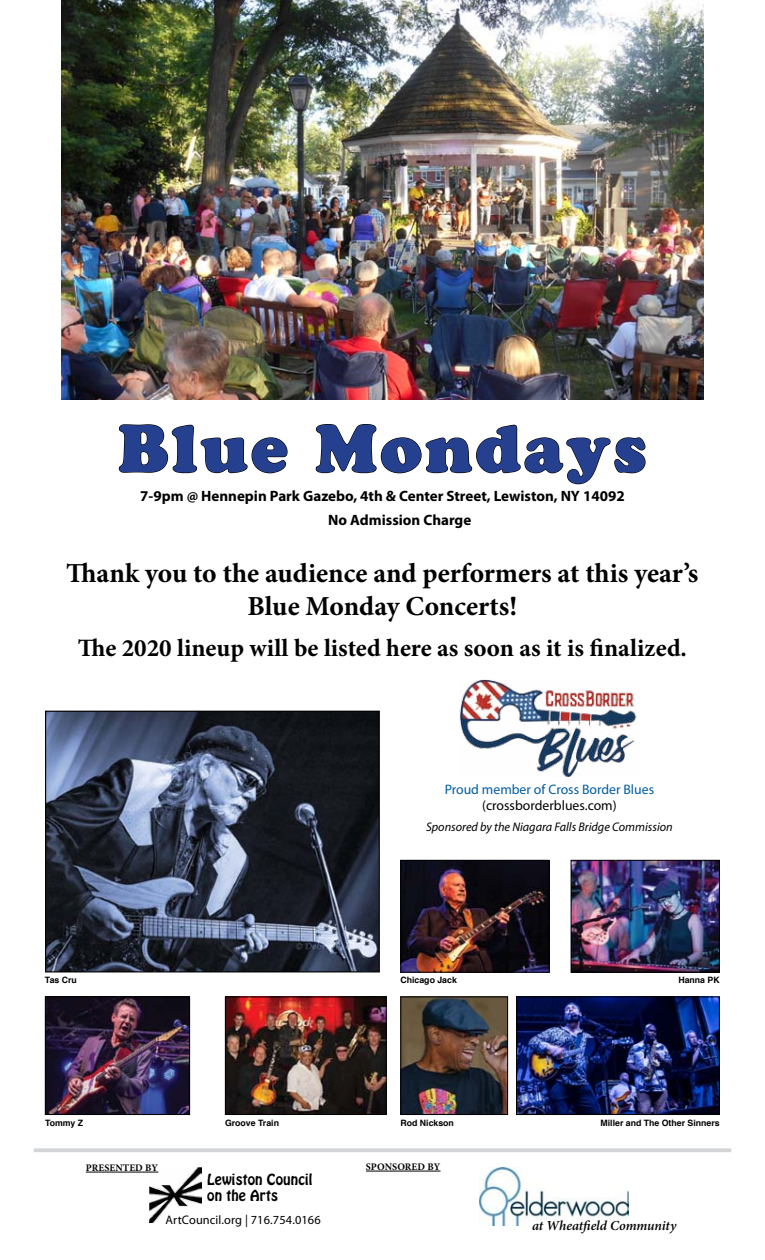
<style>
.page{position:relative;width:765px;height:1260px;background:#fff}
.page>*{position:absolute;margin:0;border:0;box-sizing:border-box;transform-origin:0 0}
.t1{font:66.25px "Cooper Black Std";letter-spacing:.05em;color:#25408f}
.t2{font:700 27.5px/33px "Minion Pro";color:#000;text-align:center}
.t3{font:700 25px "Minion Pro";color:#000}
.t4{font:700 15px/23.6px "Myriad Pro";color:#000}
.t5{font:13.75px "Myriad Pro";color:#005ca2}
.t6{font:13.75px "Myriad Pro";color:#000}
.t7{font:italic 600 13.75px "Minion Pro";letter-spacing:-.005em;color:#000}
.t8{font:13.5px/16.2px "Hobo Std";letter-spacing:.01em;color:#000}
.t9{font:italic 12.5px "Myriad Pro";color:#000}
.t10{font:12.38px "Myriad Pro";letter-spacing:.01em;color:#000}
.t11{font:700 10px "Minion Pro";letter-spacing:.01em;color:#000}
.t12{font:700 8.75px "Helvetica";color:#000}
</style>
<div class="page">
<svg style="left:118px;top:424px;width:170px;height:50px"></svg>
<svg style="left:315px;top:424px;width:331px;height:61px"></svg>
<svg style="left:34px;top:1148px;width:697px;height:4px;background:#d7d9da"></svg>
<hr style="left:366px;top:1171px;width:75px;height:1px;background:#000">
<hr style="left:86px;top:1172px;width:72px;height:1px;background:#000">
<img style="left:149px;top:1168px;width:53px;height:55px">
<img style="left:62px;top:0;width:641px;height:400px">
<img style="left:480px;top:1168px;width:149px;height:58px">
<img style="left:47px;top:999px;width:141px;height:114px">
<div style="left:45px;top:997px;width:145px;height:118px;border:1px solid #000"></div>
<img style="left:47px;top:713px;width:331px;height:257px">
<div style="left:45px;top:711px;width:335px;height:261px;border:1px solid #000"></div>
<img style="left:518px;top:999px;width:200px;height:114px">
<div style="left:516px;top:997px;width:204px;height:118px;border:1px solid #000"></div>
<img style="left:402px;top:862px;width:145px;height:108px">
<div style="left:400px;top:860px;width:149px;height:112px;border:1px solid #000"></div>
<img style="left:573px;top:862px;width:145px;height:109px">
<div style="left:571px;top:860px;width:149px;height:113px;border:1px solid #000"></div>
<img style="left:402px;top:999px;width:104px;height:114px">
<div style="left:400px;top:997px;width:108px;height:118px;border:1px solid #000"></div>
<img style="left:227px;top:999px;width:158px;height:114px">
<div style="left:225px;top:997px;width:162px;height:118px;border:1px solid #000"></div>
<img style="left:459px;top:680px;width:179px;height:96px">
<h1 class="t1" style="left:118px;top:409px;width:530px">Blue Mondays</h1>
<p class="t4" style="left:328px;top:484px;width:298px;text-indent:-188px">7-9pm @ Hennepin Park Gazebo, 4th &amp; Center Street, Lewiston, NY 14092<br>No Admission Charge</p>
<h2 class="t2" style="left:66px;top:556px;width:634px">Thank you to the audience and performers at this year’s<br>Blue Monday Concerts!</h2>
<h3 class="t3" style="left:78px;top:630px;width:611px">The 2020 lineup will be listed here as soon as it is finalized.</h3>
<p class="t5" style="left:445px;top:781px;width:211px">Proud member of Cross Border Blues</p>
<p class="t6" style="left:482px;top:797px;width:136px">(crossborderblues.com)</p>
<p class="t9" style="left:426px;top:819px;width:248px">Sponsored by the Niagara Falls Bridge Commission</p>
<p class="t12" style="left:45px;top:973px;width:33px">Tas Cru</p>
<p class="t12" style="left:400px;top:973px;width:58px">Chicago Jack</p>
<p class="t12" style="left:678px;top:973px;width:43px">Hanna PK</p>
<p class="t12" style="left:45px;top:1116px;width:40px">Tommy Z</p>
<p class="t12" style="left:601px;top:1116px;width:121px">Miller and The Other Sinners</p>
<p class="t12" style="left:225px;top:1116px;width:55px">Groove Train</p>
<p class="t12" style="left:400px;top:1116px;width:55px">Rod Nickson</p>
<p class="t11" style="left:86px;top:1161px;width:8px">PRE</p>
<p class="t11" style="left:104px;top:1161px;width:55px">SENTED By</p>
<p class="t11" style="left:366px;top:1160px;width:76px">Sponsored By</p>
<p class="t8" style="left:207px;top:1171px;width:107px">Lewiston Council on the Arts</p>
<p class="t10" style="left:166px;top:1212px;width:157px">ArtCouncil.org | 716.754.0166</p>
<p class="t7" style="left:532px;top:1216px;width:146px">at Wheatfield Community</p>
</div>
